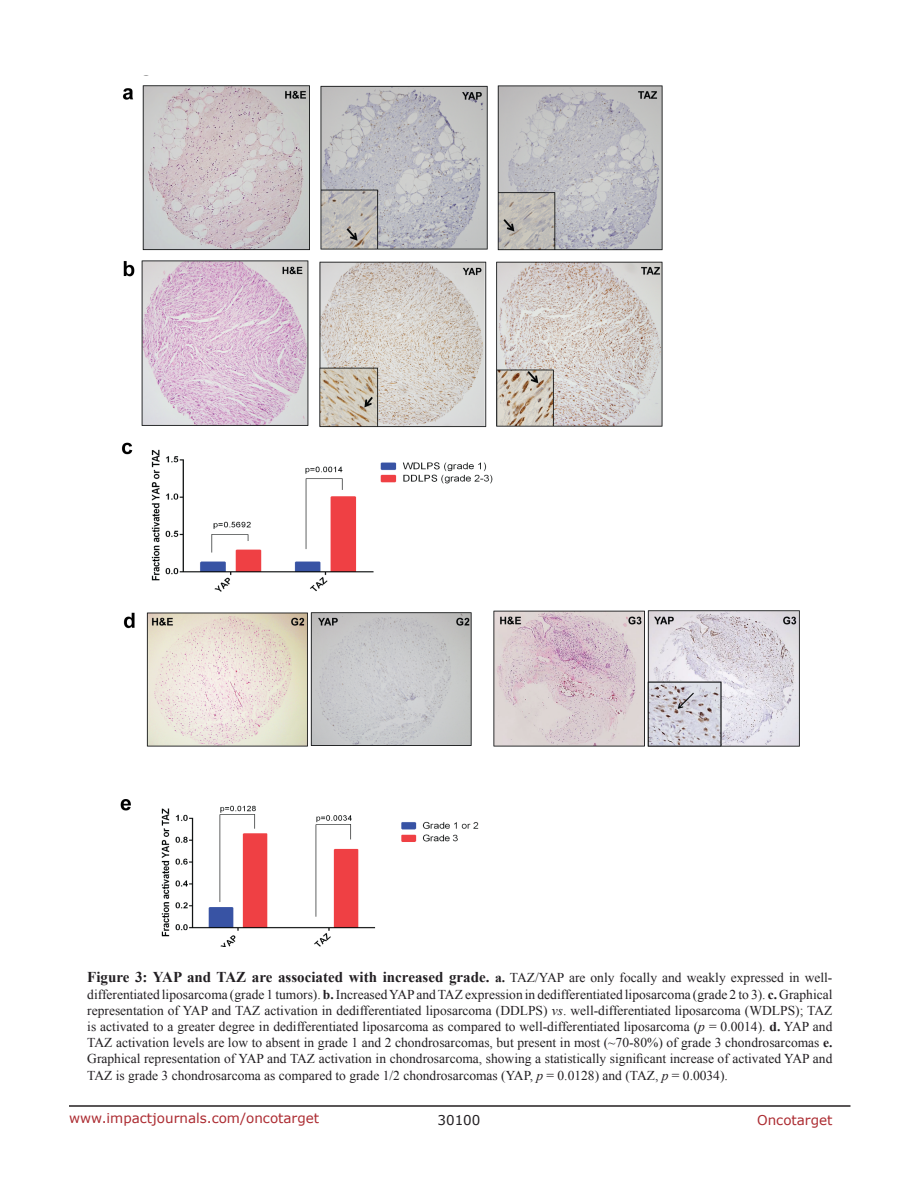
<style>
.page{position:relative;width:918px;height:1188px;background:#fff}
.page>*{position:absolute;margin:0;border:0;box-sizing:border-box;transform-origin:0 0}
.FigureText{font:700 15px "Times New Roman";color:#221f22}
.FigureText-2{font:13.5px/16.2px "Times New Roman";color:#221f22;text-align:justify}
.t1{font:13.5px "Verdana";color:#ac2b31}
.t2{font:13.5px "Verdana";color:#221f22}
.s1{font-size:13.5px}
.s2{font-weight:400;font-size:13.5px}
.s3{font-weight:700}
.s4{font-style:italic}
</style>
<div class="page">
<hr style="left:69px;top:1105px;width:781px;height:2px;background:#231f20">
<img style="left:120px;top:85px;width:679px;height:862px">
<p class="FigureText" style="left:87px;top:967px;width:747px">Figure 3: YAP and TAZ are associated with increased grade. <span class="s1">a.</span> <span class="s2">TAZ/YAP are only focally and weakly expressed in well-</span></p>
<p class="FigureText-2" style="left:87px;top:986px;width:747px">differentiated liposarcoma (grade 1 tumors). <span class="s3">b.</span> Increased YAP and TAZ expression in dedifferentiated liposarcoma (grade 2 to 3). <span class="s3">c.</span> Graphical representation of YAP and TAZ activation in dedifferentiated liposarcoma (DDLPS) <span class="s4">vs</span>. well-differentiated liposarcoma (WDLPS); TAZ is activated to a greater degree in dedifferentiated liposarcoma as compared to well-differentiated liposarcoma (<span class="s4">p</span> = 0.0014). <span class="s3">d.</span> YAP and TAZ activation levels are low to absent in grade 1 and 2 chondrosarcomas, but present in most (~70-80%) of grade 3 chondrosarcomas <span class="s3">e.<br></span>Graphical representation of YAP and TAZ activation in chondrosarcoma, showing a statistically significant increase of activated YAP and TAZ is grade 3 chondrosarcoma as compared to grade 1/2 chondrosarcomas (YAP, <span class="s4">p</span> = 0.0128) and (TAZ, <span class="s4">p</span> = 0.0034).</p>
<p class="t1" style="left:69px;top:1109px;width:252px">www.impactjournals.com/oncotarget</p>
<p class="t2" style="left:438px;top:1111px;width:44px">30100</p>
<p class="t1" style="left:757px;top:1111px;width:77px">Oncotarget</p>
</div>
